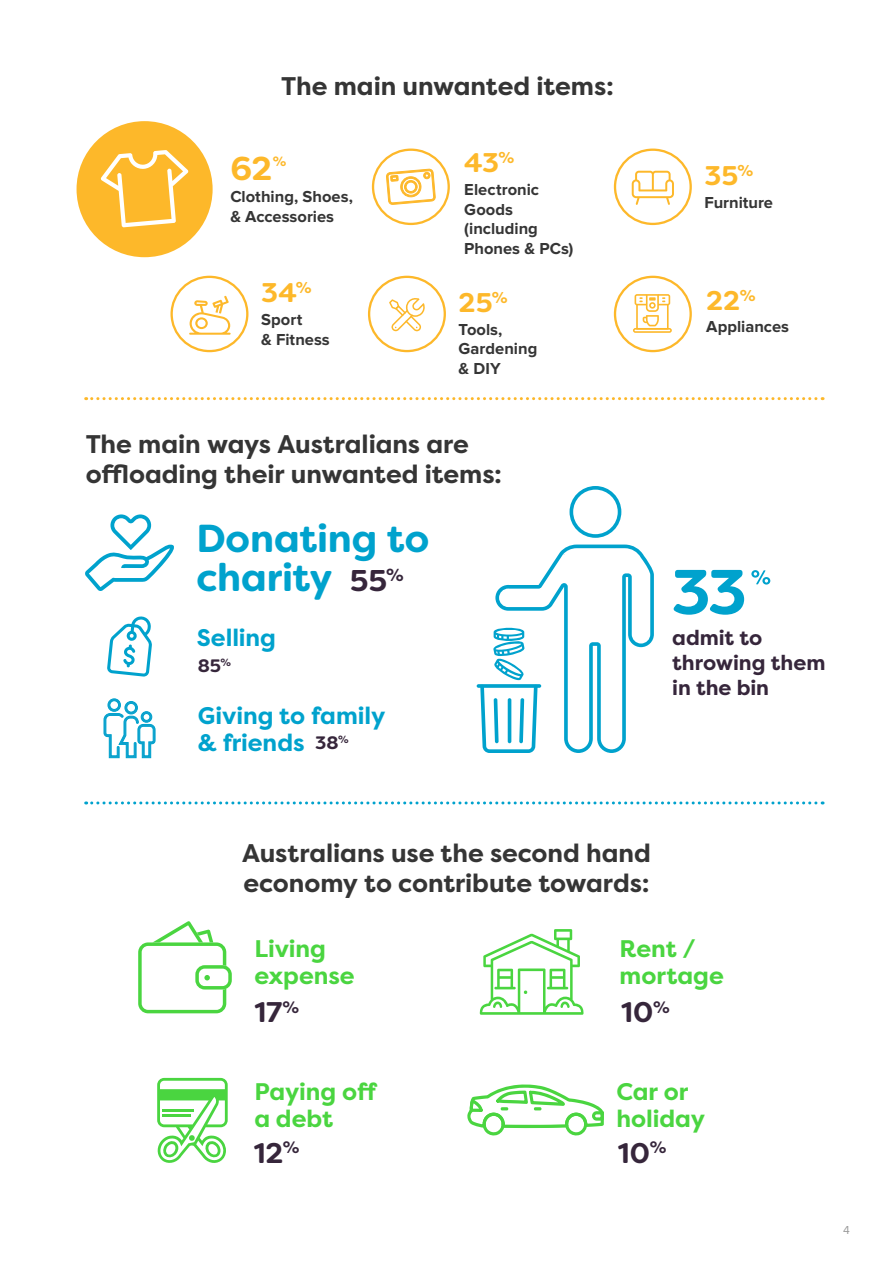
<style>
.page{position:relative;width:893px;height:1263px;background:#fff}
.page>*{position:absolute;margin:0;border:0;box-sizing:border-box;transform-origin:0 0}
.graphic-number{font:700 63px "Filson Soft";color:#00a2cd}
.graphic-highlight{font:700 39px/39px "Filson Soft";letter-spacing:-.005em;color:#00a2cd}
.graphic-highlight-2{font:700 33px "Filson Soft";color:#fdb82a}
.graphic-number-2{font:700 30px "Filson Soft";color:#36263b}
.graphic-number-3{font:700 28.5px "Filson Soft";color:#36263b}
.graphic-highlight-3{font:700 27px "Filson Soft";color:#fdb82a}
.graphic-heading{font:700 25.5px/30px "Filson Pro";letter-spacing:-.005em;color:#353535}
.graphic-heading-2{font:700 24px/27px "Filson Pro";letter-spacing:-.005em;color:#4ad540}
.graphic-heading-3{font:700 24px/27px "Filson Pro";letter-spacing:-.005em;color:#00a2cd}
.sub-heading{font:700 21px/25.2px "Filson Pro";color:#36263b}
.graphic-number-4{font:700 18px "Filson Soft";color:#36263b}
.graphic-subheading{font:700 16.5px/19.5px "Proxima Nova";color:#353535}
.graphic-highlight-4{font:700 13.5px "Filson Soft";color:#fdb82a}
.t1{font:12px "Proxima Nova";color:#353535}
</style>
<div class="page">
<svg style="left:479px;top:929px;width:105px;height:86px"></svg>
<svg style="left:138px;top:921px;width:94px;height:92px"></svg>
<svg style="left:751px;top:570px;width:19px;height:15px"></svg>
<div style="left:77px;top:121px;width:136px;height:136px;background:#fdb82a;border-radius:50%"></div>
<svg style="left:101px;top:150px;width:87px;height:77px"></svg>
<div style="left:372px;top:149px;width:78px;height:76px;border:2px solid #fdb82a;border-radius:50%"></div>
<svg style="left:386px;top:168px;width:50px;height:37px"></svg>
<svg style="left:107px;top:616px;width:45px;height:61px"></svg>
<svg style="left:569px;top:486px;width:52px;height:52px"></svg>
<svg style="left:480px;top:544px;width:174px;height:209px"></svg>
<svg style="left:157px;top:1078px;width:71px;height:85px"></svg>
<hr style="left:163px;top:1109px;width:31px;height:3px;background:#4ad540">
<hr style="left:163px;top:1114px;width:28px;height:3px;background:#4ad540">
<svg style="left:85px;top:514px;width:89px;height:77px"></svg>
<svg style="left:103px;top:698px;width:53px;height:61px"></svg>
<svg style="left:467px;top:1084px;width:137px;height:52px"></svg>
<svg style="left:86px;top:397px;width:737px;height:3px"></svg>
<svg style="left:86px;top:801px;width:737px;height:3px"></svg>
<svg style="left:189px;top:296px;width:42px;height:39px"></svg>
<div style="left:170px;top:276px;width:78px;height:76px;border:2px solid #fdb82a;border-radius:50%"></div>
<div style="left:614px;top:149px;width:78px;height:76px;border:2px solid #fdb82a;border-radius:50%"></div>
<svg style="left:632px;top:171px;width:42px;height:34px"></svg>
<div style="left:368px;top:276px;width:78px;height:76px;border:2px solid #fdb82a;border-radius:50%"></div>
<svg style="left:389px;top:298px;width:36px;height:33px"></svg>
<div style="left:614px;top:276px;width:78px;height:76px;border:2px solid #fdb82a;border-radius:50%"></div>
<svg style="left:633px;top:294px;width:39px;height:39px"></svg>
<p class="graphic-heading" style="left:281px;top:71px;width:334px">The main unwanted items:</p>
<p class="graphic-highlight-2" style="left:230px;top:147px;width:43px">62</p>
<p class="graphic-highlight-4" style="left:273px;top:153px;width:15px">%</p>
<p class="graphic-subheading" style="left:230px;top:188px;width:124px">Clothing, Shoes, &amp; Accessories</p>
<p class="graphic-highlight-3" style="left:261px;top:275px;width:52px">34<sup>%</sup></p>
<p class="graphic-subheading" style="left:261px;top:311px;width:70px">Sport<br>&amp; Fitness</p>
<p class="graphic-highlight-3" style="left:464px;top:145px;width:52px">43<sup>%</sup></p>
<p class="graphic-subheading" style="left:464px;top:181px;width:76px">Electronic<br>Goods</p>
<p class="graphic-subheading" style="left:464px;top:220px;width:111px">(including<br>Phones &amp; PCs)</p>
<p class="graphic-highlight-3" style="left:459px;top:285px;width:51px">25<sup>%</sup></p>
<p class="graphic-subheading" style="left:459px;top:320px;width:80px">Tools,<br>Gardening &amp; DIY</p>
<p class="graphic-heading" style="left:86px;top:429px;width:418px">The main ways Australians are offloading their unwanted items:</p>
<p class="graphic-highlight" style="left:196px;top:519px;width:234px">Donating to charity</p>
<p class="graphic-number-2" style="left:350px;top:561px;width:55px">55<sup>%</sup></p>
<p class="graphic-heading-3" style="left:197px;top:624px;width:81px">Selling</p>
<p class="graphic-number-4" style="left:198px;top:654px;width:35px">85<sup>%</sup></p>
<p class="graphic-heading-3" style="left:198px;top:702px;width:189px">Giving to family &amp; friends</p>
<p class="graphic-number-4" style="left:315px;top:731px;width:35px">38<sup>%</sup></p>
<p class="graphic-highlight-3" style="left:704px;top:158px;width:50px">35<sup>%</sup></p>
<p class="graphic-subheading" style="left:704px;top:193px;width:70px">Furniture</p>
<p class="graphic-highlight-3" style="left:706px;top:283px;width:51px">22<sup>%</sup></p>
<p class="graphic-subheading" style="left:706px;top:318px;width:84px">Appliances</p>
<p class="graphic-number" style="left:671px;top:551px;width:77px">33</p>
<p class="sub-heading" style="left:672px;top:625px;width:155px">admit to throwing them in the bin</p>
<p class="graphic-heading" style="left:242px;top:838px;width:410px">Australians use the second hand</p>
<p class="graphic-heading" style="left:243px;top:868px;width:408px">economy to contribute towards:</p>
<p class="graphic-heading-2" style="left:255px;top:935px;width:73px">Living</p>
<p class="graphic-heading-2" style="left:255px;top:962px;width:101px">expense</p>
<p class="graphic-number-3" style="left:255px;top:994px;width:46px">17<sup>%</sup></p>
<p class="graphic-heading-2" style="left:620px;top:935px;width:78px">Rent /</p>
<p class="graphic-heading-2" style="left:620px;top:962px;width:106px">mortage</p>
<p class="graphic-number-3" style="left:621px;top:994px;width:50px">10<sup>%</sup></p>
<p class="graphic-heading-2" style="left:254px;top:1078px;width:125px">Paying off a debt</p>
<p class="graphic-heading-2" style="left:616px;top:1078px;width:74px">Car or</p>
<p class="graphic-heading-2" style="left:616px;top:1105px;width:90px">holiday</p>
<p class="graphic-number-3" style="left:254px;top:1134px;width:47px">12<sup>%</sup></p>
<p class="graphic-number-3" style="left:618px;top:1134px;width:50px">10<sup>%</sup></p>
<p class="t1" style="left:843px;top:1224px;width:8px">4</p>
</div>
